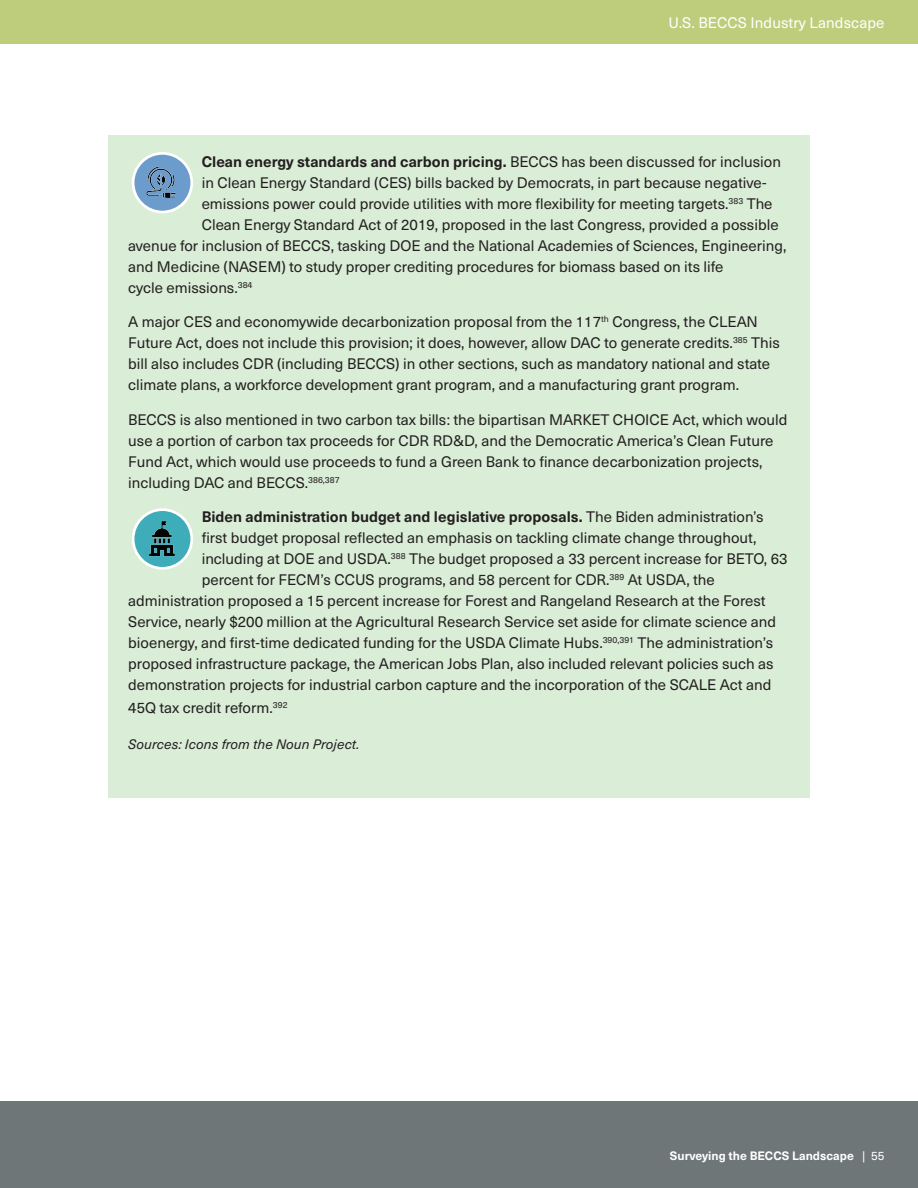
<style>
.page{position:relative;width:918px;height:1188px;background:#fff}
.page>*{position:absolute;margin:0;border:0;box-sizing:border-box;transform-origin:0 0}
.box_reduced_spacing{font:15px/21px "Neue Haas Unica W1 G";color:#231f20}
.box_reduced_spacing-2{font:700 15px "Neue Haas Unica W1 G";color:#231f20}
.t1{font:15px "Neue Haas Unica W1 G";letter-spacing:.005em;color:#fff}
.t2{font:italic 13.5px "Neue Haas Unica W1 G";letter-spacing:.005em;color:#231f20}
.t3{font:700 12px "Neue Haas Unica W1 G";color:#fff}
.s1{font-weight:400}
</style>
<div class="page">
<div style="left:0;top:1102px;width:918px;height:86px;background:#6f7677"></div>
<div style="left:0;top:0;width:918px;height:44px;background:#becd7c"></div>
<div style="left:108px;top:135px;width:702px;height:662px;background:#daedd7"></div>
<svg style="left:133px;top:153px;width:59px;height:59px"></svg>
<div style="left:132px;top:152px;width:61px;height:61px;border:3px solid #fff;border-radius:50%"></div>
<img style="left:140px;top:165px;width:43px;height:36px">
<svg style="left:133px;top:510px;width:59px;height:58px"></svg>
<div style="left:132px;top:508px;width:61px;height:62px;border:3px solid #fff;border-radius:50%"></div>
<img style="left:141px;top:521px;width:42px;height:36px">
<p class="t1" style="left:668px;top:12px;width:218px">U.S. BECCS Industry Landscape</p>
<p class="box_reduced_spacing-2" style="left:202px;top:150px;width:581px">Clean energy standards and carbon pricing. <span class="s1">BECCS has been discussed for inclusion</span></p>
<p class="box_reduced_spacing" style="left:202px;top:171px;width:566px">in Clean Energy Standard (CES) bills backed by Democrats, in part because negative-</p>
<p class="box_reduced_spacing" style="left:202px;top:192px;width:572px">emissions power could provide utilities with more flexibility for meeting targets.<sup>383</sup> The</p>
<p class="box_reduced_spacing" style="left:202px;top:213px;width:578px">Clean Energy Standard Act of 2019, proposed in the last Congress, provided a possible</p>
<p class="box_reduced_spacing" style="left:128px;top:234px;width:660px">avenue for inclusion of BECCS, tasking DOE and the National Academies of Sciences, Engineering,</p>
<p class="box_reduced_spacing" style="left:128px;top:255px;width:597px">and Medicine (NASEM) to study proper crediting procedures for biomass based on its life</p>
<p class="box_reduced_spacing" style="left:128px;top:276px;width:126px">cycle emissions.<sup>384</sup></p>
<p class="box_reduced_spacing" style="left:128px;top:311px;width:653px">A major CES and economywide decarbonization proposal from the 117<sup>th</sup> Congress, the CLEAN Future Act, does not include this provision; it does, however, allow DAC to generate credits.<sup>385</sup> This bill also includes CDR (including BECCS) in other sections, such as mandatory national and state climate plans, a workforce development grant program, and a manufacturing grant program.</p>
<p class="box_reduced_spacing" style="left:128px;top:408px;width:661px">BECCS is also mentioned in two carbon tax bills: the bipartisan MARKET CHOICE Act, which would use a portion of carbon tax proceeds for CDR RD&amp;D, and the Democratic America’s Clean Future Fund Act, which would use proceeds to fund a Green Bank to finance decarbonization projects, including DAC and BECCS.<sup>386,387</sup></p>
<p class="box_reduced_spacing-2" style="left:202px;top:505px;width:563px">Biden administration budget and legislative proposals. <span class="s1">The Biden administration’s</span></p>
<p class="box_reduced_spacing" style="left:202px;top:527px;width:557px">first budget proposal reflected an emphasis on tackling climate change throughout,</p>
<p class="box_reduced_spacing" style="left:202px;top:548px;width:587px">including at DOE and USDA.<sup>388</sup> The budget proposed a 33 percent increase for BETO, 63</p>
<p class="box_reduced_spacing" style="left:202px;top:569px;width:515px">percent for FECM’s CCUS programs, and 58 percent for CDR.<sup>389</sup> At USDA, the</p>
<p class="box_reduced_spacing" style="left:128px;top:590px;width:639px">administration proposed a 15 percent increase for Forest and Rangeland Research at the Forest</p>
<p class="box_reduced_spacing" style="left:128px;top:611px;width:649px">Service, nearly $200 million at the Agricultural Research Service set aside for climate science and</p>
<p class="box_reduced_spacing" style="left:128px;top:632px;width:646px">bioenergy, and first-time dedicated funding for the USDA Climate Hubs.<sup>390,391</sup> The administration’s</p>
<p class="box_reduced_spacing" style="left:128px;top:653px;width:647px">proposed infrastructure package, the American Jobs Plan, also included relevant policies such as</p>
<p class="box_reduced_spacing" style="left:128px;top:674px;width:645px">demonstration projects for industrial carbon capture and the incorporation of the SCALE Act and</p>
<p class="box_reduced_spacing" style="left:128px;top:696px;width:161px">45Q tax credit reform.<sup>392</sup></p>
<p class="t2" style="left:128px;top:734px;width:233px">Sources: Icons from the Noun Project.</p>
<p class="t3" style="left:670px;top:1147px;width:216px">Surveying the BECCS Landscape <span class="s1">| 55</span></p>
</div>
